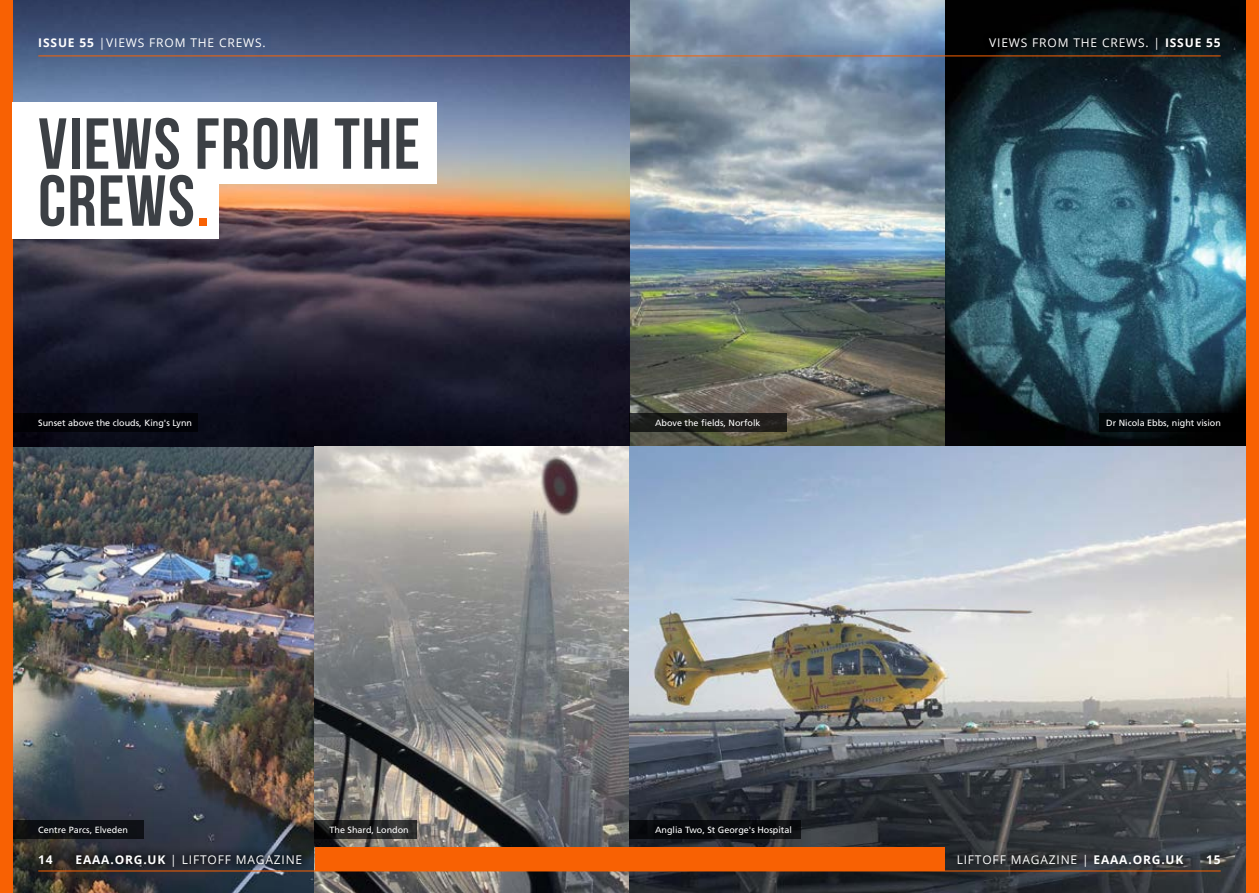
<style>
.page{position:relative;width:1259px;height:893px;background:#fff}
.page>*{position:absolute;margin:0;border:0;box-sizing:border-box;transform-origin:0 0}
.t1{font:700 72px/57px "Bebas Neue";letter-spacing:.02em;color:#3c4045}
.t2{font:12px "Open Sans";letter-spacing:.07em;color:#fff}
.t3{font:700 12px "Open Sans";color:#fff}
.t4{font:9px "Frutiger LT Std";color:#fff}
.s1{font-weight:700}
.s2{color:#f86103}
</style>
<div class="page">
<img style="left:13px;top:446px;width:1233px;height:447px">
<img style="left:13px;top:0;width:1233px;height:446px">
<div style="left:982px;top:31px;width:245px;height:26px;background:#000;opacity:.5"></div>
<div style="left:67px;top:845px;width:244px;height:30px;background:#000;opacity:.75"></div>
<div style="left:30px;top:846px;width:32px;height:27px;background:#000;opacity:.75"></div>
<div style="left:950px;top:847px;width:239px;height:26px;background:#000;opacity:.75"></div>
<div style="left:1200px;top:847px;width:27px;height:24px;background:#000;opacity:.75"></div>
<div style="left:315px;top:848px;width:629px;height:23px;background:#f86103"></div>
<hr style="left:38px;top:871px;width:1182px;height:1px;background:#f86103">
<hr style="left:38px;top:56px;width:1182px;height:1px;background:#f86103">
<div style="left:0;top:0;width:13px;height:893px;background:#f86103"></div>
<div style="left:13px;top:102px;width:424px;height:82px;background:#fff"></div>
<div style="left:13px;top:157px;width:206px;height:82px;background:#fff"></div>
<div style="left:13px;top:414px;width:184px;height:18px;background:#020308"></div>
<div style="left:13px;top:820px;width:131px;height:19px;background:#0e1015"></div>
<div style="left:629px;top:820px;width:171px;height:19px;background:linear-gradient(to right,#05070b,#0d0e10)"></div>
<div style="left:1099px;top:414px;width:160px;height:18px;background:#010506"></div>
<div style="left:1246px;top:0;width:13px;height:893px;background:#f86103"></div>
<svg style="left:629px;top:414px;width:158px;height:18px;background:#1d1d1a"></svg>
<svg style="left:315px;top:820px;width:102px;height:19px;background:#252525"></svg>
<h2 class="t2" style="left:38px;top:34px;width:229px"><span class="s1">ISSUE 55</span> |VIEWS FROM THE CREWS.</h2>
<h2 class="t2" style="left:989px;top:35px;width:233px">VIEWS FROM THE CREWS. | <span class="s1">ISSUE 55</span></h2>
<h1 class="t1" style="left:38px;top:114px;width:383px">VIEWS FROM THE<br>CREWS<span class="s2">.</span></h1>
<p class="t4" style="left:38px;top:418px;width:155px">Sunset above the clouds, King's Lynn</p>
<p class="t4" style="left:655px;top:418px;width:107px">Above the fields, Norfolk</p>
<p class="t4" style="left:1106px;top:418px;width:116px">Dr Nicola Ebbs, night vision</p>
<p class="t4" style="left:38px;top:824px;width:91px">Centre Parcs, Elveden</p>
<p class="t4" style="left:330px;top:824px;width:81px">The Shard, London</p>
<p class="t4" style="left:655px;top:824px;width:138px">Anglia Two, St George's Hospital</p>
<h2 class="t3" style="left:38px;top:851px;width:16px">14</h2>
<h2 class="t2" style="left:75px;top:851px;width:228px"><span class="s1">EAAA.ORG.UK</span> | LIFTOFF MAGAZINE</h2>
<h2 class="t2" style="left:956px;top:851px;width:228px">LIFTOFF MAGAZINE | <span class="s1">EAAA.ORG.UK</span></h2>
<h2 class="t3" style="left:1206px;top:851px;width:16px">15</h2>
</div>
